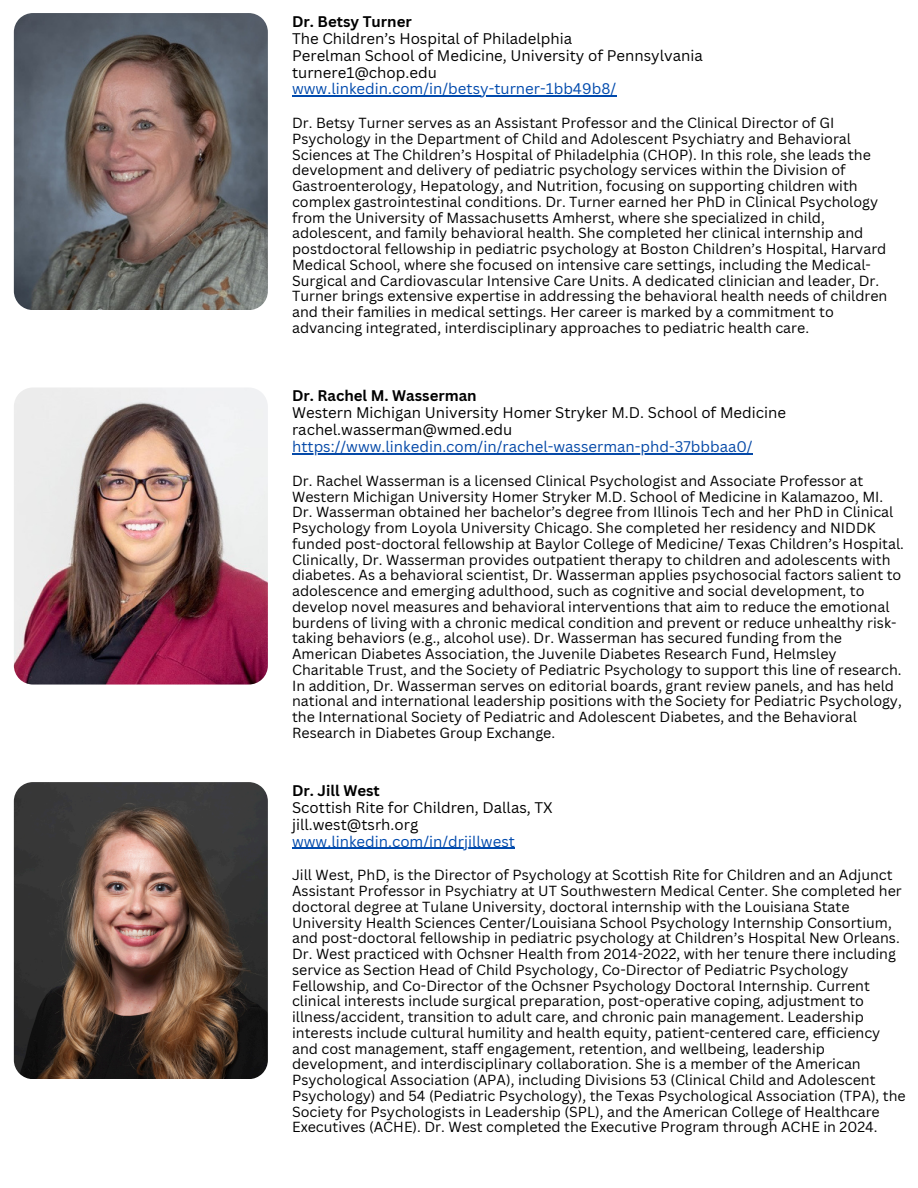
<style>
.page{position:relative;width:918px;height:1188px;background:#fff}
.page>*{position:absolute;margin:0;border:0;box-sizing:border-box;transform-origin:0 0}
.t1{font:15px/16.8px "Canva Sans";color:#000}
.t2{font:15px "Canva Sans";color:#004aad}
.t3{font:15px "Canva Sans";color:#0549a8}
.t4{font:14.25px/15.8px "Canva Sans";color:#000}
.s1{font-weight:700}
</style>
<div class="page">
<img style="left:14px;top:782px;width:254px;height:297px">
<hr style="left:292px;top:848px;width:223px;height:1px;background:#004aad">
<hr style="left:292px;top:96px;width:324px;height:1px;background:#004aad">
<hr style="left:292px;top:453px;width:461px;height:1px;background:#0549a8">
<img style="left:14px;top:388px;width:254px;height:296px">
<img style="left:14px;top:13px;width:254px;height:297px">
<h1 class="t1" style="left:292px;top:13px;width:412px"><span class="s1">Dr. Betsy Turner<br></span>The Children’s Hospital of Philadelphia<br>Perelman School of Medicine, University of Pennsylvania turnere1@chop.edu</h1>
<h1 class="t2" style="left:292px;top:78px;width:326px">www.linkedin.com/in/betsy-turner-1bb49b8/</h1>
<h1 class="t4" style="left:292px;top:115px;width:580px">Dr. Betsy Turner serves as an Assistant Professor and the Clinical Director of GI Psychology in the Department of Child and Adolescent Psychiatry and Behavioral Sciences at The Children’s Hospital of Philadelphia (CHOP). In this role, she leads the development and delivery of pediatric psychology services within the Division of Gastroenterology, Hepatology, and Nutrition, focusing on supporting children with</h1>
<p class="t4" style="left:292px;top:194px;width:597px">complex gastrointestinal conditions. Dr. Turner earned her PhD in Clinical Psychology from the University of Massachusetts Amherst, where she specialized in child, adolescent, and family behavioral health. She completed her clinical internship and postdoctoral fellowship in pediatric psychology at Boston Children’s Hospital, Harvard Medical School, where she focused on intensive care settings, including the Medical-Surgical and Cardiovascular Intensive Care Units. A dedicated clinician and leader, Dr.<br>Turner brings extensive expertise in addressing the behavioral health needs of children and their families in medical settings. Her career is marked by a commitment to advancing integrated, interdisciplinary approaches to pediatric health care.</p>
<h1 class="t1" style="left:292px;top:387px;width:495px"><span class="s1">Dr. Rachel M. Wasserman<br></span>Western Michigan University Homer Stryker M.D. School of Medicine rachel.wasserman@wmed.edu</h1>
<h1 class="t3" style="left:292px;top:436px;width:462px">https://www.linkedin.com/in/rachel-wasserman-phd-37bbbaa0/</h1>
<h1 class="t4" style="left:292px;top:472px;width:603px">Dr. Rachel Wasserman is a licensed Clinical Psychologist and Associate Professor at<br>Western Michigan University Homer Stryker M.D. School of Medicine in Kalamazoo, MI.<br>Dr. Wasserman obtained her bachelor’s degree from Illinois Tech and her PhD in Clinical</h1>
<p class="t4" style="left:292px;top:520px;width:613px">Psychology from Loyola University Chicago. She completed her residency and NIDDK funded post-doctoral fellowship at Baylor College of Medicine/ Texas Children’s Hospital.<br>Clinically, Dr. Wasserman provides outpatient therapy to children and adolescents with diabetes. As a behavioral scientist, Dr. Wasserman applies psychosocial factors salient to adolescence and emerging adulthood, such as cognitive and social development, to develop novel measures and behavioral interventions that aim to reduce the emotional burdens of living with a chronic medical condition and prevent or reduce unhealthy risk&shy;taking behaviors (e.g., alcohol use). Dr. Wasserman has secured funding from the American Diabetes Association, the Juvenile Diabetes Research Fund, Helmsley Charitable Trust, and the Society of Pediatric Psychology to support this line of research.<br>In addition, Dr. Wasserman serves on editorial boards, grant review panels, and has held national and international leadership positions with the Society for Pediatric Psychology, the International Society of Pediatric and Adolescent Diabetes, and the Behavioral Research in Diabetes Group Exchange.</p>
<p class="t1" style="left:292px;top:782px;width:262px"><span class="s1">Dr. Jill West<br></span>Scottish Rite for Children, Dallas, TX jill.west@tsrh.org</p>
<h1 class="t2" style="left:292px;top:831px;width:224px">www.linkedin.com/in/drjillwest</h1>
<h1 class="t4" style="left:292px;top:867px;width:611px">Jill West, PhD, is the Director of Psychology at Scottish Rite for Children and an Adjunct<br>Assistant Professor in Psychiatry at UT Southwestern Medical Center. She completed her doctoral degree at Tulane University, doctoral internship with the Louisiana State</h1>
<h1 class="t4" style="left:292px;top:914px;width:615px">University Health Sciences Center/Louisiana School Psychology Internship Consortium, and post-doctoral fellowship in pediatric psychology at Children’s Hospital New Orleans.<br>Dr. West practiced with Ochsner Health from 2014-2022, with her tenure there including service as Section Head of Child Psychology, Co-Director of Pediatric Psychology Fellowship, and Co-Director of the Ochsner Psychology Doctoral Internship. Current clinical interests include surgical preparation, post-operative coping, adjustment to illness/accident, transition to adult care, and chronic pain management. Leadership interests include cultural humility and health equity, patient-centered care, efficiency and cost management, staff engagement, retention, and wellbeing, leadership development, and interdisciplinary collaboration. She is a member of the American Psychological Association (APA), including Divisions 53 (Clinical Child and Adolescent Psychology) and 54 (Pediatric Psychology), the Texas Psychological Association (TPA), the Society for Psychologists in Leadership (SPL), and the American College of Healthcare Executives (ACHE). Dr. West completed the Executive Program through ACHE in 2024.</h1>
</div>
